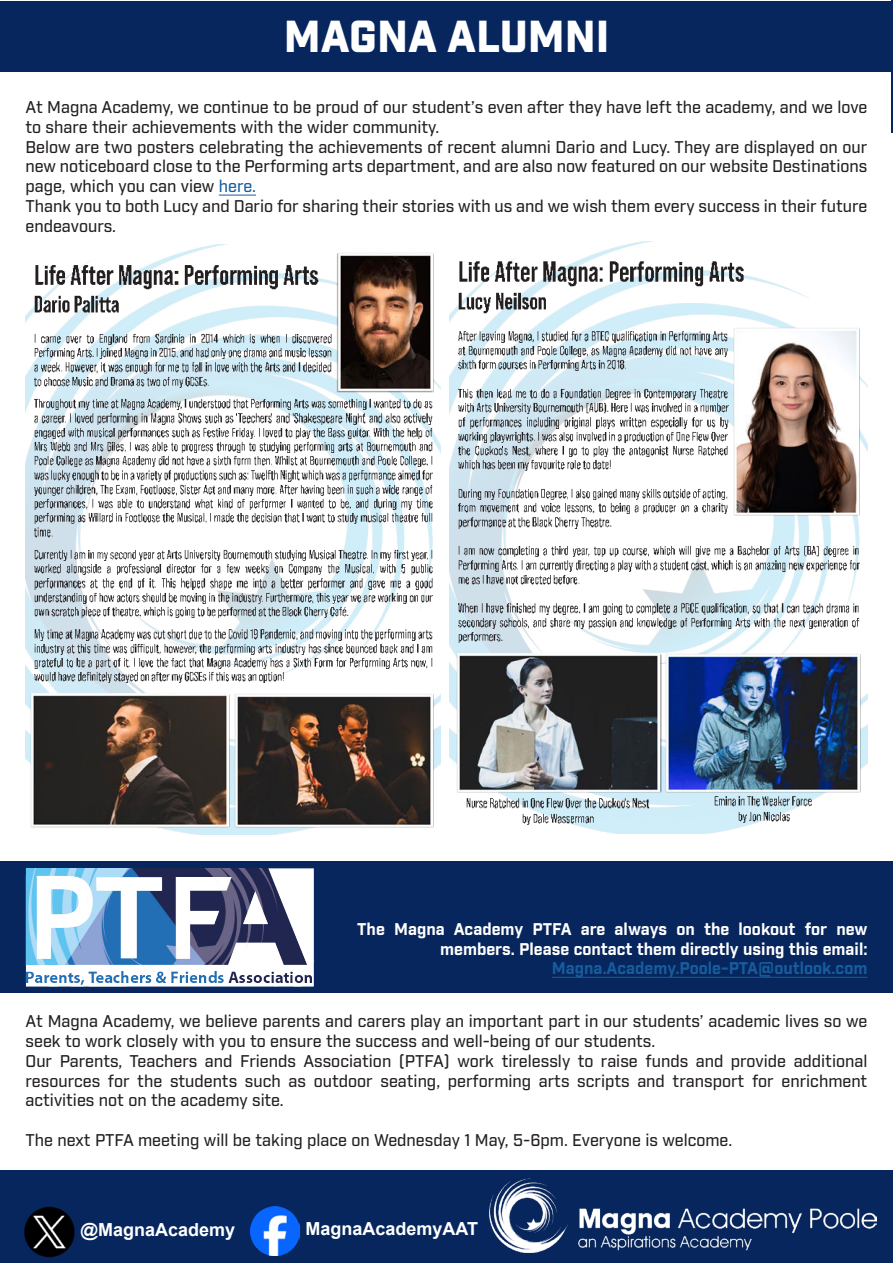
<style>
.page{position:relative;width:893px;height:1263px;background:#fff}
.page>*{position:absolute;margin:0;border:0;box-sizing:border-box;transform-origin:0 0}
.t1{font:900 43.5px "Industry";color:#fff}
.t2{font:700 18px "Arial";color:#fff}
.t3{font:500 16.5px/19.8px "Industry";color:#231f20}
.t4{font:700 16.5px/19.8px "Industry";color:#fff;text-align:right}
.t5{font:700 16.5px "Industry";color:#175d9e}
.s1{color:#175d9e}
</style>
<div class="page">
<div style="left:1px;top:1170px;width:892px;height:93px;background:#06265d"></div>
<img style="left:490px;top:1178px;width:387px;height:74px">
<img style="left:250px;top:1206px;width:50px;height:49px">
<img style="left:24px;top:1206px;width:51px;height:51px">
<div style="left:0;top:861px;width:893px;height:132px;background:#06265d"></div>
<div style="left:0;top:1px;width:893px;height:71px;background:#06265d"></div>
<hr style="left:552px;top:977px;width:315px;height:1px;background:#175d9e">
<hr style="left:892px;top:0;width:1px;height:133px;background:#06265d">
<img style="left:26px;top:244px;width:415px;height:590px">
<img style="left:34px;top:257px;width:293px;height:33px">
<img style="left:34px;top:290px;width:91px;height:26px">
<img style="left:34px;top:330px;width:303px;height:43px">
<img style="left:34px;top:373px;width:178px;height:14px">
<img style="left:34px;top:396px;width:404px;height:14px">
<img style="left:34px;top:410px;width:202px;height:14px">
<img style="left:236px;top:410px;width:2px;height:14px">
<img style="left:238px;top:410px;width:55px;height:14px">
<img style="left:271px;top:410px;width:8px;height:14px">
<img style="left:293px;top:410px;width:2px;height:14px">
<img style="left:295px;top:410px;width:143px;height:14px">
<img style="left:364px;top:410px;width:8px;height:14px">
<img style="left:34px;top:424px;width:404px;height:100px">
<img style="left:34px;top:524px;width:23px;height:14px">
<img style="left:34px;top:546px;width:404px;height:57px">
<img style="left:34px;top:603px;width:317px;height:15px">
<img style="left:34px;top:626px;width:404px;height:43px">
<img style="left:34px;top:669px;width:253px;height:14px">
<img style="left:337px;top:252px;width:96px;height:140px">
<img style="left:338px;top:253px;width:94px;height:138px">
<img style="left:31px;top:693px;width:198px;height:134px">
<img style="left:32px;top:694px;width:196px;height:132px">
<img style="left:235px;top:694px;width:197px;height:132px">
<img style="left:449px;top:241px;width:418px;height:592px">
<img style="left:459px;top:254px;width:294px;height:33px">
<img style="left:459px;top:287px;width:94px;height:26px">
<img style="left:459px;top:328px;width:274px;height:28px">
<img style="left:459px;top:356px;width:171px;height:15px">
<img style="left:459px;top:385px;width:274px;height:57px">
<img style="left:459px;top:442px;width:43px;height:15px">
<img style="left:502px;top:442px;width:2px;height:15px">
<img style="left:504px;top:442px;width:229px;height:15px">
<img style="left:459px;top:457px;width:155px;height:14px">
<img style="left:459px;top:485px;width:274px;height:29px">
<img style="left:459px;top:514px;width:155px;height:14px">
<img style="left:459px;top:542px;width:405px;height:29px">
<img style="left:459px;top:571px;width:124px;height:14px">
<img style="left:459px;top:600px;width:406px;height:28px">
<img style="left:459px;top:628px;width:48px;height:15px">
<img style="left:733px;top:328px;width:127px;height:188px">
<img style="left:734px;top:328px;width:125px;height:186px">
<img style="left:456px;top:653px;width:205px;height:139px">
<img style="left:457px;top:654px;width:203px;height:137px">
<img style="left:665px;top:653px;width:195px;height:139px">
<img style="left:666px;top:654px;width:193px;height:137px">
<img style="left:467px;top:795px;width:188px;height:14px">
<img style="left:625px;top:795px;width:4px;height:14px">
<img style="left:523px;top:811px;width:75px;height:14px">
<img style="left:714px;top:793px;width:102px;height:14px">
<img style="left:739px;top:809px;width:54px;height:14px">
<hr style="left:219px;top:195px;width:37px;height:1px;background:#175d9e">
<img style="left:25px;top:868px;width:290px;height:118px">
<h1 class="t1" style="left:284px;top:18px;width:327px">MAGNA ALUMNI</h1>
<p class="t3" style="left:26px;top:98px;width:843px">At Magna Academy, we continue to be proud of our student’s even after they have left the academy, and we love to share their achievements with the wider community.<br>Below are two posters celebrating the achievements of recent alumni Dario and Lucy. They are displayed on our new noticeboard close to the Performing arts department, and are also now featured on our website Destinations page, which you can view <span class="s1">here.<br></span>Thank you to both Lucy and Dario for sharing their stories with us and we wish them every success in their future endeavours.</p>
<p class="t4" style="left:357px;top:920px;width:512px">The Magna Academy PTFA are always on the lookout for new members. Please contact them directly using this email:</p>
<p class="t5" style="left:552px;top:962px;width:317px">Magna.Academy.Poole-PTA@outlook.com</p>
<p class="t3" style="left:26px;top:1012px;width:843px">At Magna Academy, we believe parents and carers play an important part in our students’ academic lives so we seek to work closely with you to ensure the success and well-being of our students.<br>Our Parents, Teachers and Friends Association (PTFA) work tirelessly to raise funds and provide additional resources for the students such as outdoor seating, performing arts scripts and transport for enrichment activities not on the academy site.</p>
<p class="t3" style="left:26px;top:1131px;width:708px">The next PTFA meeting will be taking place on Wednesday 1 May, 5-6pm. Everyone is welcome.</p>
<p class="t2" style="left:81px;top:1222px;width:156px">@MagnaAcademy</p>
<p class="t2" style="left:306px;top:1221px;width:174px">MagnaAcademyAAT</p>
</div>
